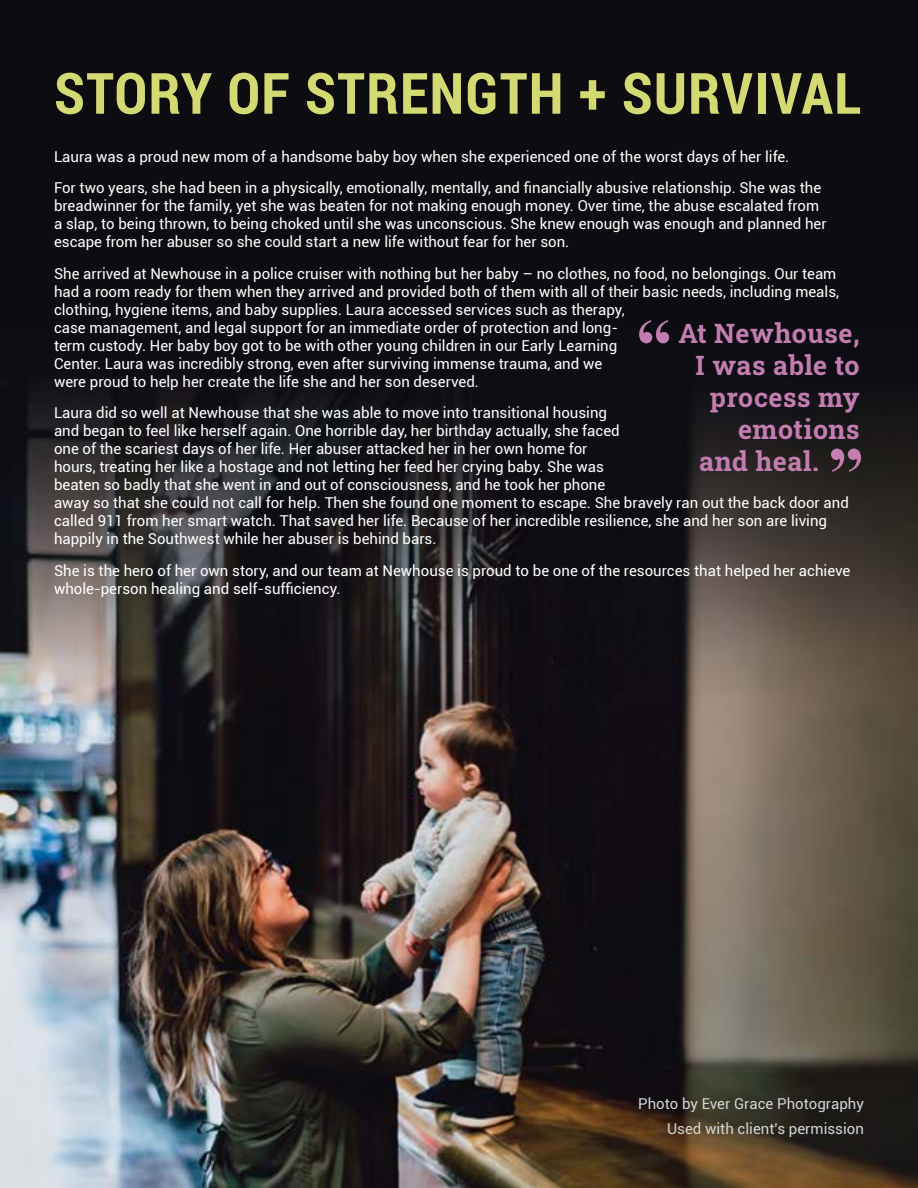
<style>
.page{position:relative;width:918px;height:1188px;background:#fff}
.page>*{position:absolute;margin:0;border:0;box-sizing:border-box;transform-origin:0 0}
.t1{font:700 57px "Roboto Condensed";letter-spacing:.025em;color:#d3da72}
.t2{font:700 26.7px "Roboto Slab";letter-spacing:.02em;color:#c37db1}
.t3{font:15px/18px "Roboto";color:#fff}
.t4{font:15px/24.8px "Roboto";color:#d3d4d6;text-align:right}
</style>
<div class="page">
<div style="left:0;top:0;width:918px;height:823px;background:#0c0c11"></div>
<img style="left:0;top:336px;width:918px;height:852px">
<svg style="left:639px;top:320px;width:30px;height:23px"></svg>
<svg style="left:831px;top:449px;width:30px;height:23px"></svg>
<h1 class="t1" style="left:54px;top:53px;width:809px">STORY OF STRENGTH + SURVIVAL</h1>
<p class="t3" style="left:54px;top:140px;width:769px;line-height:31.5px">Laura was a proud new mom of a handsome baby boy when she experienced one of the worst days of her life.<br>For two years, she had been in a physically, emotionally, mentally, and financially abusive relationship. She was the</p>
<p class="t3" style="left:54px;top:196px;width:774px">breadwinner for the family, yet she was beaten for not making enough money. Over time, the abuse escalated from a slap, to being thrown, to being choked until she was unconscious. She knew enough was enough and planned her escape from her abuser so she could start a new life without fear for her son.</p>
<p class="t3" style="left:54px;top:264px;width:787px">She arrived at Newhouse in a police cruiser with nothing but her baby – no clothes, no food, no belongings. Our team had a room ready for them when they arrived and provided both of them with all of their basic needs, including meals, clothing, hygiene items, and baby supplies. Laura accessed services such as therapy,<br>case management, and legal support for an immediate order of protection and long-<br>term custody. Her baby boy got to be with other young children in our Early Learning<br>Center. Laura was incredibly strong, even after surviving immense trauma, and we<br>were proud to help her create the life she and her son deserved.</p>
<p class="t3" style="left:54px;top:403px;width:796px">Laura did so well at Newhouse that she was able to move into transitional housing<br>and began to feel like herself again. One horrible day, her birthday actually, she faced<br>one of the scariest days of her life. Her abuser attacked her in her own home for<br>hours, treating her like a hostage and not letting her feed her crying baby. She was<br>beaten so badly that she went in and out of consciousness, and he took her phone<br>away so that she could not call for help. Then she found one moment to escape. She bravely ran out the back door and called 911 from her smart watch. That saved her life. Because of her incredible resilience, she and her son are living happily in the Southwest while her abuser is behind bars.</p>
<p class="t3" style="left:54px;top:561px;width:798px">She is the hero of her own story, and our team at Newhouse is proud to be one of the resources that helped her achieve whole-person healing and self-sufficiency.</p>
<h2 class="t2" style="left:678px;top:315px;width:183px">At Newhouse,</h2>
<h2 class="t2" style="left:695px;top:347px;width:166px">I was able to</h2>
<h2 class="t2" style="left:710px;top:379px;width:151px">process my</h2>
<h2 class="t2" style="left:738px;top:411px;width:123px">emotions</h2>
<h2 class="t2" style="left:699px;top:443px;width:121px">and heal.</h2>
<p class="t4" style="left:638px;top:1091px;width:227px">Photo by Ever Grace Photography<br>Used with client's permission</p>
</div>
